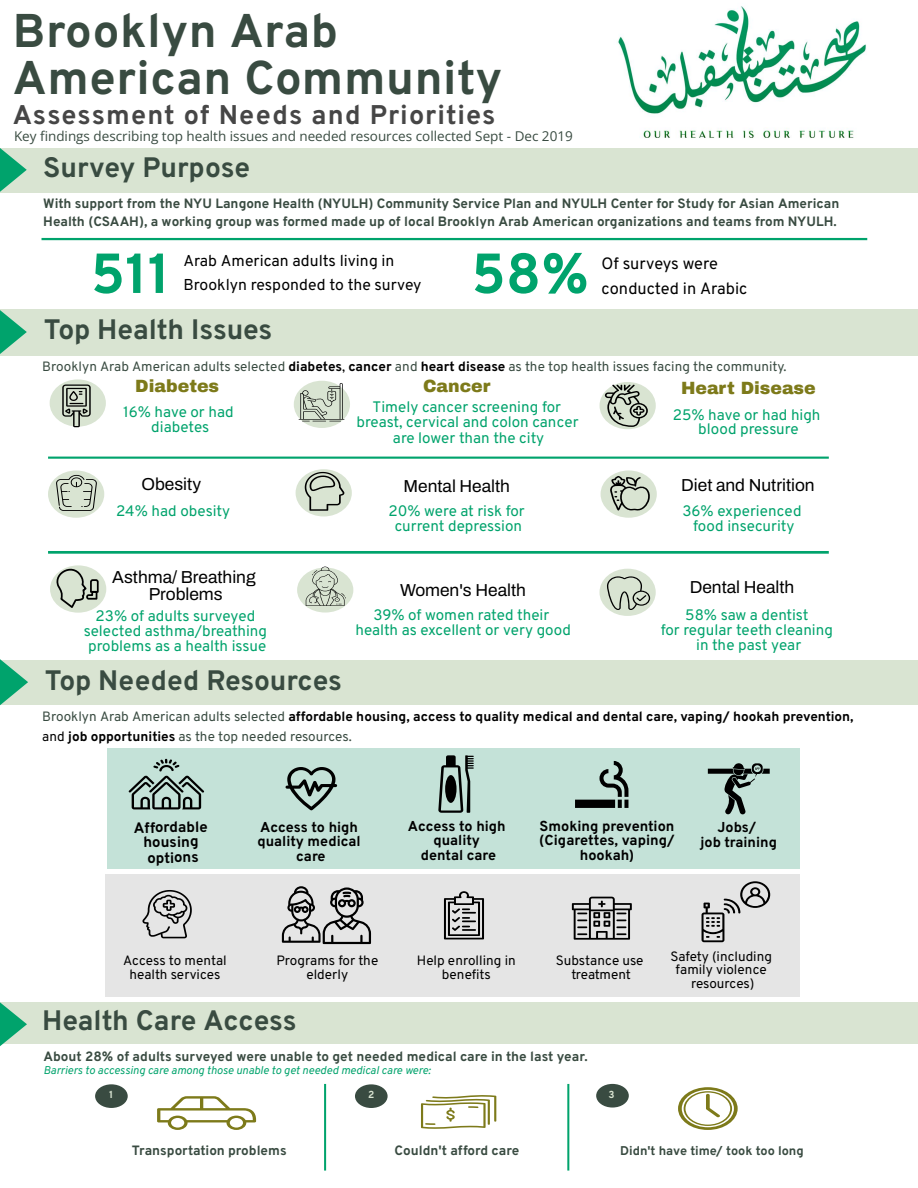
<style>
.page{position:relative;width:918px;height:1188px;background:#fff}
.page>*{position:absolute;margin:0;border:0;box-sizing:border-box;transform-origin:0 0}
.t1{font:700 56.25px "Overpass";color:#00a36c}
.t2{font:700 47.25px "Overpass";letter-spacing:.01em;color:#394b41}
.t3{font:700 28.2px "Overpass";color:#394b41}
.t4{font:700 27px "Overpass";letter-spacing:.04em;color:#464646}
.t5{font:17.4px "Archivo";color:#000}
.t6{font:900 17.4px "Archivo";color:#7d7a1a}
.t7{font:16.35px "Overpass";color:#000}
.t8{font:15.75px "Overpass";color:#000}
.t9{font:15.15px/14.7px "Overpass";color:#00a36c;text-align:center}
.t10{font:700 15px/14.7px "Overpass";color:#000;text-align:center}
.t11{font:700 14.4px/14.7px "Overpass";color:#000}
.t12{font:700 13.5px "Overpass";color:#394b41}
.t13{font:13.5px "Overpass";color:#394b41}
.t14{font:13.5px/13.5px "Overpass";color:#000;text-align:center}
.t15{font:700 13.5px "Overpass";color:#000}
.t16{font:13.5px "Open Sans";color:#394b41}
.t17{font:700 12.75px "Overpass";color:#394b41}
.t18{font:italic 11.25px "Overpass";color:#00a36c}
.t19{font:700 10.2px "Overpass";color:#d9e4d2}
.s1{font-weight:700;color:#000}
.s2{color:#000}
.s3{font-weight:400;color:#394b41}
</style>
<div class="page">
<img style="left:618px;top:6px;width:248px;height:132px">
<hr style="left:42px;top:238px;width:825px;height:2px;background:#00a36c">
<div style="left:0;top:148px;width:918px;height:45px;background:#d9e4d2"></div>
<svg style="left:0;top:148px;width:27px;height:44px"></svg>
<div style="left:0;top:309px;width:918px;height:46px;background:#d9e4d2"></div>
<div style="left:0;top:660px;width:918px;height:45px;background:#d9e4d2"></div>
<div style="left:107px;top:748px;width:693px;height:120px;background:#c4e2d8"></div>
<svg style="left:129px;top:759px;width:75px;height:50px"></svg>
<svg style="left:286px;top:767px;width:51px;height:43px"></svg>
<svg style="left:438px;top:755px;width:36px;height:58px"></svg>
<svg style="left:575px;top:761px;width:53px;height:47px"></svg>
<svg style="left:708px;top:763px;width:62px;height:51px"></svg>
<div style="left:105px;top:874px;width:694px;height:123px;background:#e5e5e5"></div>
<svg style="left:702px;top:881px;width:68px;height:61px"></svg>
<svg style="left:572px;top:897px;width:60px;height:43px"></svg>
<svg style="left:444px;top:891px;width:40px;height:48px"></svg>
<svg style="left:142px;top:890px;width:50px;height:48px"></svg>
<svg style="left:282px;top:886px;width:89px;height:58px"></svg>
<div style="left:0;top:1002px;width:918px;height:42px;background:#d9e4d2"></div>
<div style="left:50px;top:379px;width:56px;height:48px;background:#d9e4d2;border-radius:50%"></div>
<svg style="left:62px;top:385px;width:29px;height:42px"></svg>
<div style="left:48px;top:471px;width:56px;height:47px;background:#d9e4d2;border-radius:50%"></div>
<svg style="left:56px;top:475px;width:41px;height:36px"></svg>
<div style="left:50px;top:565px;width:56px;height:48px;background:#d9e4d2;border-radius:50%"></div>
<svg style="left:56px;top:566px;width:44px;height:44px"></svg>
<div style="left:294px;top:381px;width:56px;height:47px;background:#d9e4d2;border-radius:50%"></div>
<svg style="left:299px;top:383px;width:45px;height:38px"></svg>
<div style="left:600px;top:382px;width:56px;height:47px;background:#d9e4d2;border-radius:50%"></div>
<svg style="left:605px;top:385px;width:43px;height:42px"></svg>
<div style="left:296px;top:469px;width:56px;height:47px;background:#d9e4d2;border-radius:50%"></div>
<svg style="left:305px;top:472px;width:39px;height:39px"></svg>
<div style="left:601px;top:470px;width:56px;height:48px;background:#d9e4d2;border-radius:50%"></div>
<svg style="left:610px;top:476px;width:40px;height:35px"></svg>
<div style="left:297px;top:568px;width:56px;height:45px;background:#d9e4d2;border-radius:50%"></div>
<svg style="left:306px;top:567px;width:40px;height:39px"></svg>
<div style="left:599px;top:569px;width:57px;height:47px;background:#d9e4d2;border-radius:50%"></div>
<svg style="left:607px;top:576px;width:43px;height:34px"></svg>
<hr style="left:48px;top:457px;width:781px;height:2px;background:#00a36c">
<hr style="left:48px;top:551px;width:781px;height:3px;background:#00a36c">
<svg style="left:0;top:310px;width:27px;height:44px"></svg>
<svg style="left:0;top:659px;width:28px;height:46px"></svg>
<svg style="left:0;top:1002px;width:27px;height:44px"></svg>
<svg style="left:678px;top:1087px;width:60px;height:43px"></svg>
<div style="left:596px;top:1084px;width:33px;height:24px;background:#394b41;border-radius:50%"></div>
<div style="left:355px;top:1084px;width:33px;height:24px;background:#394b41;border-radius:50%"></div>
<svg style="left:421px;top:1095px;width:75px;height:34px"></svg>
<hr style="left:324px;top:1084px;width:2px;height:87px;background:#00a36c">
<svg style="left:157px;top:1096px;width:99px;height:34px"></svg>
<div style="left:95px;top:1084px;width:33px;height:24px;background:#394b41;border-radius:50%"></div>
<hr style="left:567px;top:1084px;width:2px;height:87px;background:#00a36c">
<p class="t2" style="left:13px;top:5px;width:327px">Brooklyn Arab</p>
<p class="t2" style="left:13px;top:52px;width:491px">American Community</p>
<p class="t4" style="left:13px;top:100px;width:484px">Assessment of Needs and Priorities</p>
<p class="t16" style="left:14px;top:127px;width:560px">Key findings describing top health issues and needed resources collected Sept - Dec 2019</p>
<p class="t3" style="left:43px;top:153px;width:208px">Survey Purpose</p>
<p class="t12" style="left:43px;top:196px;width:798px">With support from the NYU Langone Health (NYULH) Community Service Plan and NYULH Center for Study for Asian American</p>
<p class="t12" style="left:43px;top:214px;width:795px">Health (CSAAH), a working group was formed made up of local Brooklyn Arab American organizations and teams from NYULH.</p>
<p class="t1" style="left:91px;top:243px;width:81px">511</p>
<p class="t8" style="left:183px;top:252px;width:213px">Arab American adults living in</p>
<p class="t1" style="left:471px;top:243px;width:119px">58%</p>
<p class="t7" style="left:602px;top:255px;width:118px">Of surveys were</p>
<p class="t8" style="left:183px;top:276px;width:240px">Brooklyn responded to the survey</p>
<p class="t7" style="left:602px;top:280px;width:147px">conducted in Arabic</p>
<p class="t3" style="left:44px;top:314px;width:230px">Top Health Issues</p>
<p class="t13" style="left:42px;top:359px;width:746px">Brooklyn Arab American adults selected <span class="s1">diabetes</span><span class="s2">,</span> <span class="s1">cancer</span> and <span class="s1">heart disease</span> as the top health issues facing the community.</p>
<p class="t6" style="left:135px;top:377px;width:85px">Diabetes</p>
<p class="t6" style="left:423px;top:377px;width:69px">Cancer</p>
<p class="t6" style="left:681px;top:379px;width:136px">Heart Disease</p>
<p class="t9" style="left:123px;top:406px;width:112px">16% have or had</p>
<p class="t9" style="left:151px;top:421px;width:59px">diabetes</p>
<p class="t9" style="left:373px;top:401px;width:190px">Timely cancer screening for</p>
<p class="t9" style="left:357px;top:416px;width:224px">breast, cervical and colon cancer</p>
<p class="t9" style="left:393px;top:432px;width:153px">are lower than the city</p>
<p class="t9" style="left:673px;top:409px;width:149px">25% have or had high</p>
<p class="t9" style="left:698px;top:423px;width:102px">blood pressure</p>
<p class="t5" style="left:141px;top:475px;width:61px">Obesity</p>
<p class="t5" style="left:404px;top:476px;width:108px">Mental Health</p>
<p class="t5" style="left:681px;top:476px;width:135px">Diet and Nutrition</p>
<p class="t9" style="left:116px;top:505px;width:115px">24% had obesity</p>
<p class="t9" style="left:388px;top:505px;width:138px">20% were at risk for current depression</p>
<p class="t9" style="left:682px;top:505px;width:121px">36% experienced</p>
<p class="t9" style="left:693px;top:520px;width:103px">food insecurity</p>
<p class="t5" style="left:112px;top:568px;width:145px">Asthma/ Breathing</p>
<p class="t5" style="left:149px;top:585px;width:75px">Problems</p>
<p class="t5" style="left:400px;top:581px;width:127px">Women's Health</p>
<p class="t5" style="left:690px;top:578px;width:106px">Dental Health</p>
<p class="t9" style="left:84px;top:610px;width:185px;line-height:15.1px">23% of adults surveyed selected asthma/breathing problems as a health issue</p>
<p class="t9" style="left:355px;top:609px;width:217px">39% of women rated their health as excellent or very good</p>
<p class="t9" style="left:685px;top:609px;width:125px">58% saw a dentist</p>
<p class="t9" style="left:661px;top:624px;width:174px">for regular teeth cleaning</p>
<p class="t9" style="left:696px;top:639px;width:107px">in the past year</p>
<p class="t3" style="left:45px;top:665px;width:299px">Top Needed Resources</p>
<p class="t15" style="left:42px;top:709px;width:813px"><span class="s3">Brooklyn Arab American adults selected</span> affordable housing, access to quality medical and dental care, vaping/ hookah prevention,</p>
<p class="t13" style="left:42px;top:729px;width:311px"><span class="s2">and</span> <span class="s1">job opportunities</span> as the top needed resources.</p>
<p class="t10" style="left:134px;top:822px;width:75px;rotate:-1deg">Affordable housing</p>
<p class="t10" style="left:147px;top:852px;width:53px;rotate:-1deg">options</p>
<p class="t11" style="left:258px;top:821px;width:105px">Access to high quality medical</p>
<p class="t11" style="left:296px;top:850px;width:31px">care</p>
<p class="t11" style="left:408px;top:820px;width:99px">Access to high</p>
<p class="t11" style="left:434px;top:834px;width:48px">quality</p>
<p class="t11" style="left:421px;top:849px;width:77px">dental care</p>
<p class="t11" style="left:540px;top:820px;width:136px">Smoking prevention</p>
<p class="t11" style="left:539px;top:834px;width:137px;text-align:center">(Cigarettes, vaping/ hookah)</p>
<p class="t11" style="left:718px;top:821px;width:40px">Jobs/</p>
<p class="t11" style="left:701px;top:836px;width:78px">job training</p>
<p class="t14" style="left:123px;top:955px;width:105px">Access to mental</p>
<p class="t14" style="left:130px;top:969px;width:92px">health services</p>
<p class="t14" style="left:276px;top:955px;width:104px">Programs for the</p>
<p class="t14" style="left:307px;top:969px;width:43px">elderly</p>
<p class="t14" style="left:417px;top:955px;width:100px">Help enrolling in benefits</p>
<p class="t14" style="left:556px;top:955px;width:89px">Substance use treatment</p>
<p class="t14" style="left:670px;top:951px;width:103px">Safety (including family violence</p>
<p class="t14" style="left:691px;top:978px;width:65px">resources)</p>
<p class="t3" style="left:42px;top:1005px;width:256px">Health Care Access</p>
<p class="t12" style="left:43px;top:1049px;width:546px">About 28% of adults surveyed were unable to get needed medical care in the last year.</p>
<p class="t18" style="left:43px;top:1064px;width:389px">Barriers to accessing care among those unable to get needed medical care were:</p>
<p class="t19" style="left:109px;top:1089px;width:6px">1</p>
<p class="t19" style="left:368px;top:1089px;width:8px">2</p>
<p class="t19" style="left:609px;top:1089px;width:8px">3</p>
<p class="t12" style="left:132px;top:1143px;width:156px">Transportation problems</p>
<p class="t12" style="left:395px;top:1143px;width:126px">Couldn't afford care</p>
<p class="t17" style="left:620px;top:1143px;width:185px">Didn't have time/ took too long</p>
</div>
